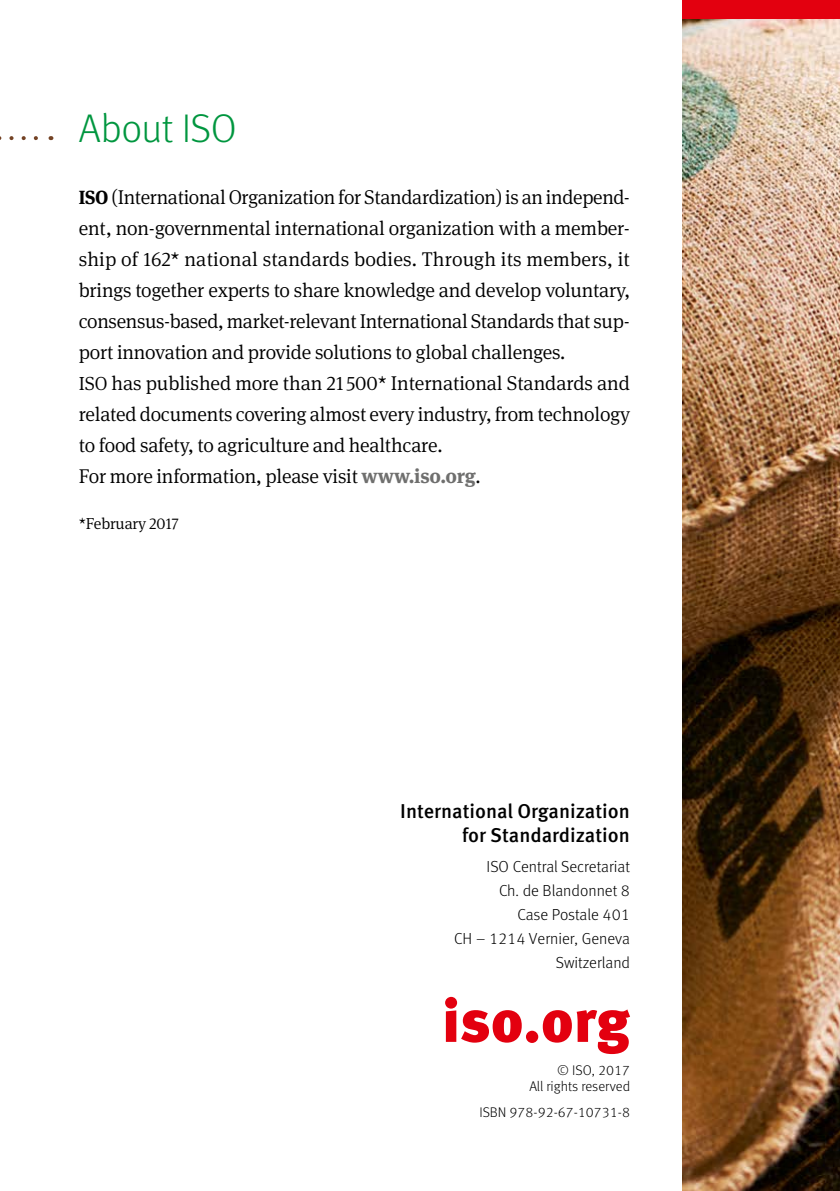
<style>
.page{position:relative;width:840px;height:1191px;background:#fff}
.page>*{position:absolute;margin:0;border:0;box-sizing:border-box;transform-origin:0 0}
.Back_cover_-_Web_ISO{font:900 60px "Meta Pro";letter-spacing:-.005em;color:#e3000f}
.t1{font:300 40px "Meta Pro";letter-spacing:-.015em;color:#00963f}
.t2{font:300 20px/30.8px "Meta Serif Pro";letter-spacing:-.01em;color:#000;text-align:justify}
.Back_cover_-_Nom_d_e{font:500 20px/24px "Meta Pro";color:#000;text-align:right}
.Back_cover_-_adresse{font:300 16px/24px "Meta Pro";color:#000;text-align:right}
.note{font:300 16px "Meta Serif Pro";letter-spacing:-.01em;color:#000}
.Back_cover_-_copyrig{font:300 14px/16px "Meta Pro";color:#000;text-align:right}
.Back_cover_-_ISBN{font:300 14px "Meta Pro";color:#000}
.s1{font-weight:700;font-size:19px}
.s2{font-size:19px}
.s3{font-weight:700;color:#6f6f6e}
</style>
<div class="page">
<img style="left:682px;top:19px;width:157px;height:1172px">
<div style="left:682px;top:0;width:157px;height:19px;background:#e3000f"></div>
<svg style="left:0;top:136px;width:38px;height:4px"></svg>
<p class="t1" style="left:79px;top:99px;width:159px">About ISO</p>
<p class="t2" style="left:79px;top:181px;width:552px"><span class="s1">ISO</span> (International Organization for Standardization) is an independ&shy;ent, non-governmental international organization with a member&shy;ship of 162* national standards bodies. Through its members, it brings together experts to share knowledge and develop voluntary, consensus-based, market-relevant International Standards that sup&shy;port innovation and provide solutions to global challenges.</p>
<p class="t2" style="left:79px;top:366px;width:552px"><span class="s2">ISO</span> has published more than 21500* International Standards and related documents covering almost every industry, from technology to food safety, to agriculture and healthcare.</p>
<p class="t2" style="left:79px;top:459px;width:403px">For more information, please visit <span class="s3">www.iso.org</span>.</p>
<p class="note" style="left:79px;top:512px;width:101px">*February 2017</p>
<p class="Back_cover_-_Nom_d_e" style="left:400px;top:797px;width:231px">International Organization for Standardization</p>
<p class="Back_cover_-_adresse" style="left:454px;top:853px;width:177px">ISO Central Secretariat<br>Ch. de Blandonnet 8<br>Case Postale 401<br>CH – 1214 Vernier, Geneva<br>Switzerland</p>
<p class="Back_cover_-_Web_ISO" style="left:441px;top:973px;width:189px">iso.org</p>
<p class="Back_cover_-_copyrig" style="left:529px;top:1061px;width:102px">© ISO, 2017<br>All rights reserved</p>
<p class="Back_cover_-_ISBN" style="left:479px;top:1101px;width:152px">ISBN 978-92-67-10731-8</p>
</div>
